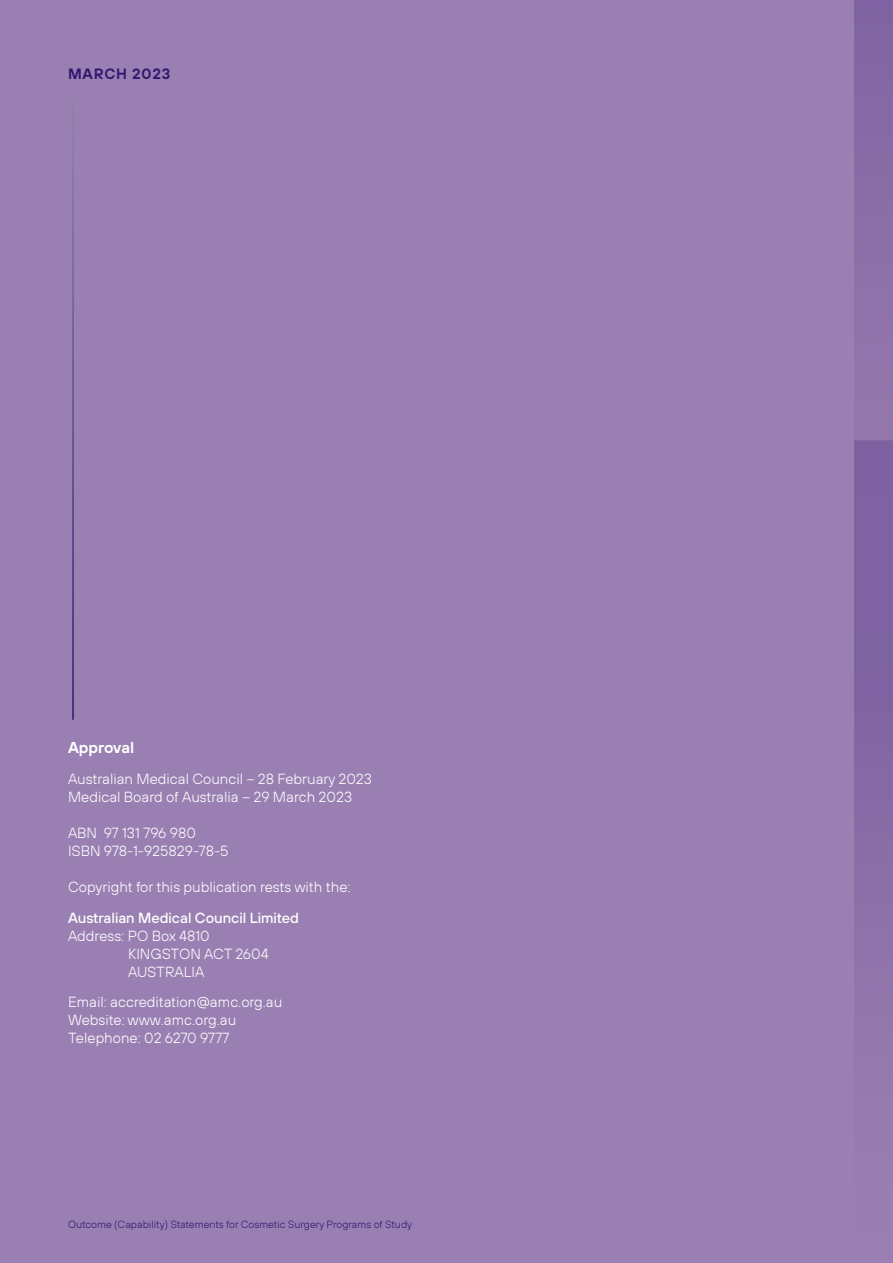
<style>
.page{position:relative;width:893px;height:1263px;background:#9a80b2}
.page>*{position:absolute;margin:0;border:0;box-sizing:border-box;transform-origin:0 0}
.t1{font:600 15.75px "TT Hoves";color:#fff}
.t2{font:600 15px "TT Hoves";letter-spacing:.05em;color:#33176e}
.t3{font:300 14.7px/18px "TT Hoves";color:#fff}
.t4{font:500 14.7px "TT Hoves";color:#fff}
.t5{font:300 10.5px "TT Hoves";color:#33176e}
</style>
<div class="page">
<div style="left:854px;top:441px;width:39px;height:822px;background:linear-gradient(to bottom,#785c9e,#9b81b2)"></div>
<div style="left:854px;top:0;width:39px;height:441px;background:#8b6fa8"></div>
<hr style="left:72px;top:98px;width:2px;height:622px;background:#fff">
<p class="t2" style="left:68px;top:63px;width:104px">MARCH 2023</p>
<p class="t1" style="left:68px;top:737px;width:68px">Approval</p>
<p class="t3" style="left:68px;top:769px;width:305px">Australian Medical Council – 28 February 2023<br>Medical Board of Australia – 29 March 2023</p>
<p class="t3" style="left:68px;top:823px;width:162px">ABN 97 131 796 980<br>ISBN 978-1-925829-78-5</p>
<p class="t3" style="left:68px;top:877px;width:284px">Copyright for this publication rests with the:</p>
<p class="t4" style="left:68px;top:908px;width:233px">Australian Medical Council Limited</p>
<p class="t3" style="left:128px;top:926px;width:142px;text-indent:-60px">Address: PO Box 4810<br>KINGSTON ACT 2604<br>AUSTRALIA</p>
<p class="t3" style="left:68px;top:993px;width:216px">Email: accreditation@amc.org.au<br>Website: www.amc.org.au<br>Telephone: 02 6270 9777</p>
<p class="t5" style="left:68px;top:1218px;width:346px">Outcome (Capability) Statements for Cosmetic Surgery Programs of Study</p>
</div>
